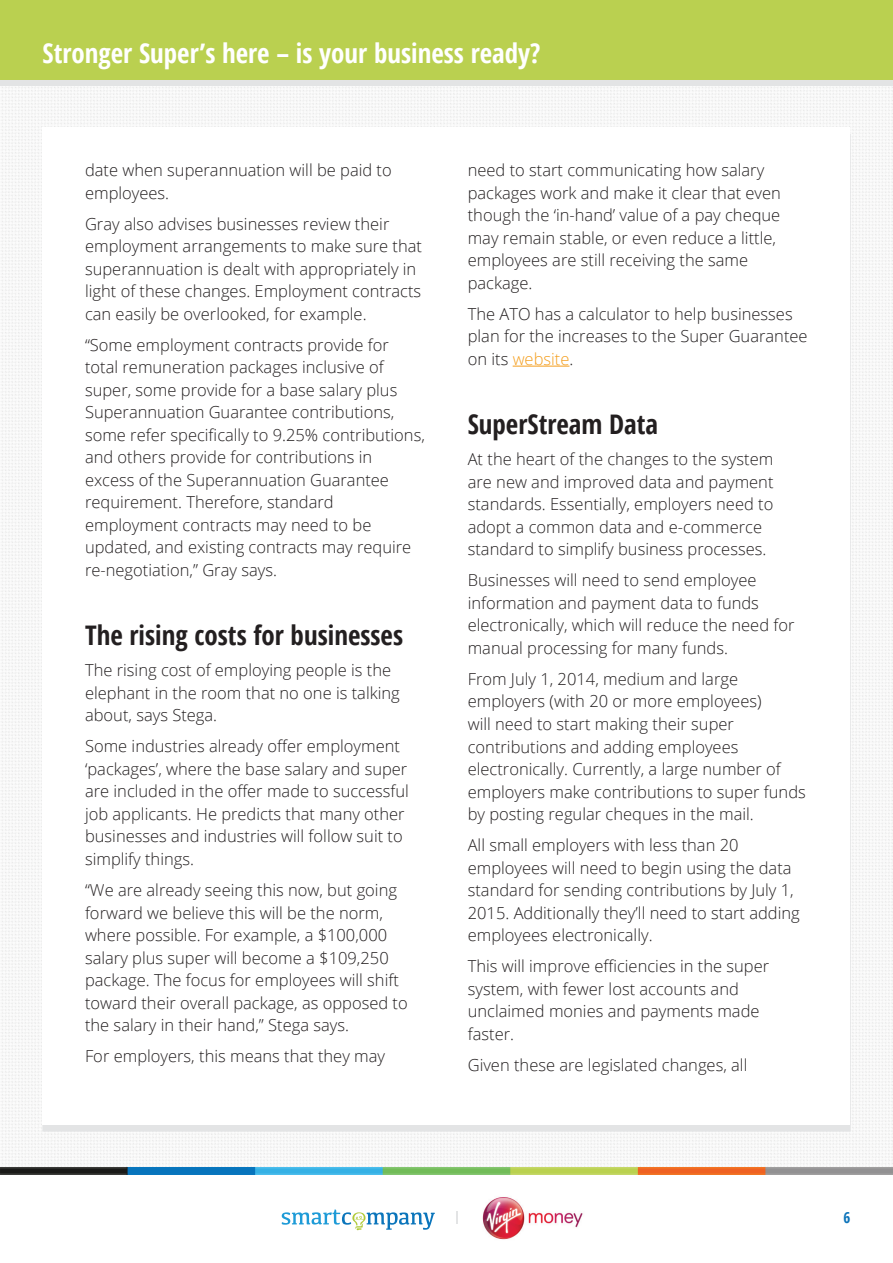
<style>
.page{position:relative;width:893px;height:1263px;background:#fff}
.page>*{position:absolute;margin:0;border:0;box-sizing:border-box;transform-origin:0 0}
.t1{font:700 condensed 27px "Open Sans";color:#231f20}
.t2{font:700 condensed 27px "Open Sans";color:#fff}
.t3{font:300 16.5px/22.5px "Open Sans";color:#231f20}
.t4{font:700 condensed 15px "Open Sans";color:#0d74ba}
.s1{color:#f49e1d}
</style>
<div class="page">
<img style="left:1px;top:86px;width:892px;height:1081px">
<div style="left:43px;top:128px;width:807px;height:997px;background:#fff"></div>
<img style="left:0;top:1167px;width:893px;height:8px">
<div style="left:0;top:6px;width:893px;height:80px;background:#e3e4e5"></div>
<div style="left:0;top:0;width:893px;height:80px;background:#bad050"></div>
<svg style="left:282px;top:1209px;width:153px;height:21px"></svg>
<svg style="left:457px;top:1211px;width:1px;height:13px"></svg>
<img style="left:482px;top:1197px;width:101px;height:43px">
<hr style="left:513px;top:366px;width:56px;height:1px;background:#f49e1d">
<h1 class="t2" style="left:43px;top:34px;width:500px">Stronger Super’s here – is your business ready?</h1>
<p class="t3" style="left:85px;top:159px;width:308px">date when superannuation will be paid to employees.</p>
<p class="t3" style="left:85px;top:212px;width:339px">Gray also advises businesses review their employment arrangements to make sure that superannuation is dealt with appropriately in light of these changes. Employment contracts can easily be overlooked, for example.</p>
<p class="t3" style="left:85px;top:333px;width:341px">“Some employment contracts provide for total remuneration packages inclusive of super, some provide for a base salary plus Superannuation Guarantee contributions, some refer specifically to 9.25% contributions, and others provide for contributions in excess of the Superannuation Guarantee requirement. Therefore, standard employment contracts may need to be updated, and existing contracts may require re-negotiation,” Gray says.</p>
<h1 class="t1" style="left:85px;top:617px;width:320px">The rising costs for businesses</h1>
<p class="t3" style="left:85px;top:659px;width:316px">The rising cost of employing people is the elephant in the room that no one is talking about, says Stega.</p>
<p class="t3" style="left:85px;top:735px;width:325px">Some industries already offer employment ‘packages’, where the base salary and super are included in the offer made to successful job applicants. He predicts that many other businesses and industries will follow suit to simplify things.</p>
<p class="t3" style="left:85px;top:878px;width:324px">“We are already seeing this now, but going forward we believe this will be the norm, where possible. For example, a $100,000 salary plus super will become a $109,250 package. The focus for employees will shift toward their overall package, as opposed to the salary in their hand,” Stega says.</p>
<p class="t3" style="left:85px;top:1044px;width:302px">For employers, this means that they may</p>
<p class="t3" style="left:468px;top:159px;width:315px">need to start communicating how salary packages work and make it clear that even though the ‘in-hand’ value of a pay cheque may remain stable, or even reduce a little, employees are still receiving the same package.</p>
<p class="t3" style="left:468px;top:302px;width:341px">The ATO has a calculator to help businesses plan for the increases to the Super Guarantee on its <span class="s1">website</span>.</p>
<h1 class="t1" style="left:468px;top:406px;width:192px">SuperStream Data</h1>
<p class="t3" style="left:468px;top:448px;width:307px">At the heart of the changes to the system are new and improved data and payment standards. Essentially, employers need to adopt a common data and e-commerce standard to simplify business processes.</p>
<p class="t3" style="left:468px;top:569px;width:328px">Businesses will need to send employee information and payment data to funds electronically, which will reduce the need for manual processing for many funds.</p>
<p class="t3" style="left:468px;top:667px;width:340px">From July 1, 2014, medium and large employers (with 20 or more employees)<br>will need to start making their super contributions and adding employees electronically. Currently, a large number of employers make contributions to super funds by posting regular cheques in the mail.</p>
<p class="t3" style="left:468px;top:833px;width:334px">All small employers with less than 20 employees will need to begin using the data standard for sending contributions by July 1, 2015. Additionally they’ll need to start adding employees electronically.</p>
<p class="t3" style="left:468px;top:954px;width:303px">This will improve efficiencies in the super system, with fewer lost accounts and unclaimed monies and payments made faster.</p>
<p class="t3" style="left:468px;top:1053px;width:281px">Given these are legislated changes, all</p>
<p class="t4" style="left:843px;top:1207px;width:8px">6</p>
</div>
